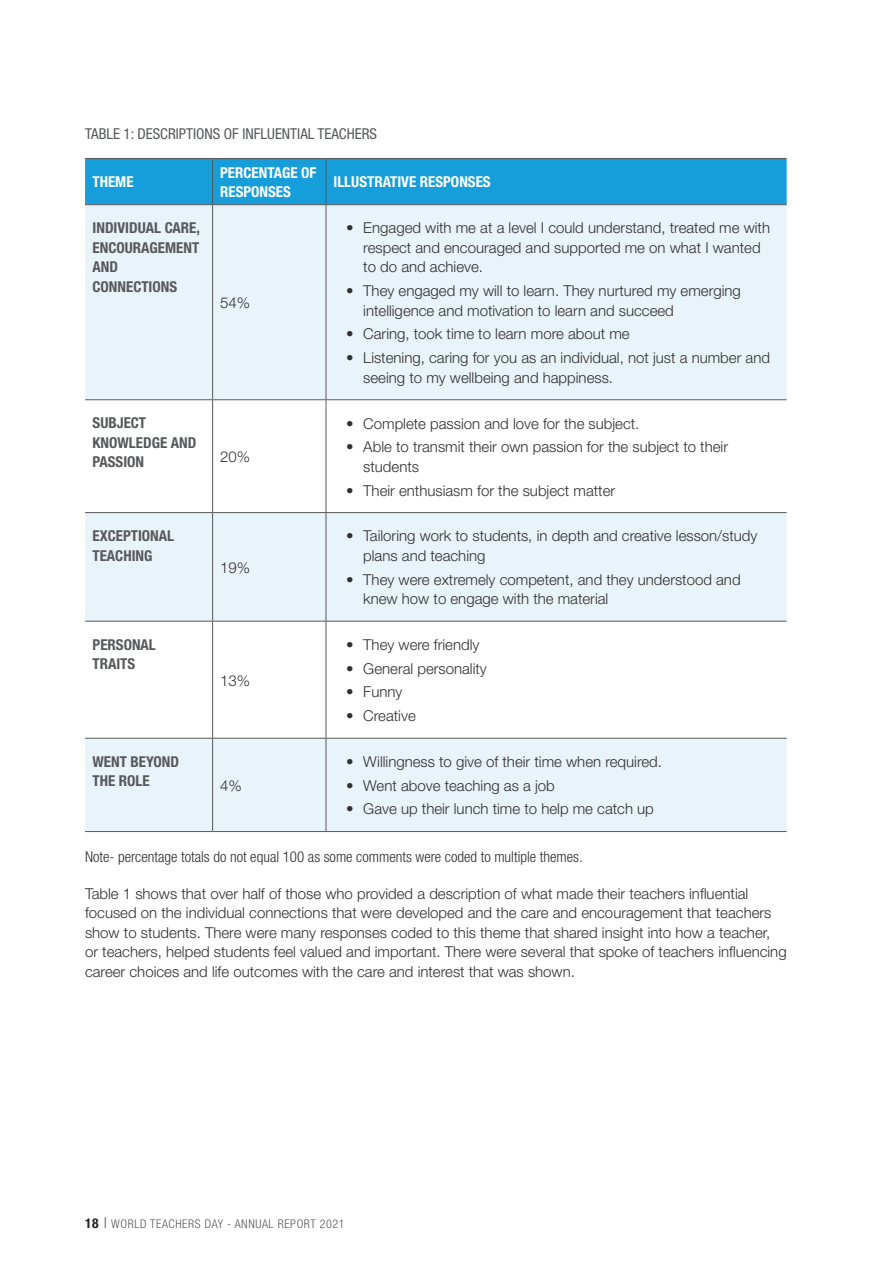
<style>
.page{position:relative;width:893px;height:1263px;background:#fff}
.page>*{position:absolute;margin:0;border:0;box-sizing:border-box;transform-origin:0 0}
.t1{font:300 15px/19.5px "Helvetica Neue";color:#312f30}
.t2{font:700 condensed 15px/19.5px "Helvetica Neue";color:#57585a}
.t3{font:300 condensed 15px "Helvetica Neue";color:#312f30}
.t4{font:700 condensed 15px/19.5px "Helvetica Neue";color:#fff}
.t5{font:condensed 15px "Helvetica Neue";color:#57585a}
.t6{font:300 condensed 12px "Helvetica Neue";letter-spacing:.05em;color:#57585a}
.s1{font-weight:700;font-size:13.5px;color:#231f20}
.s2{font-weight:400;font-size:15px}
</style>
<div class="page">
<div style="left:85px;top:159px;width:702px;height:45px;background:#159eda"></div>
<svg style="left:85px;top:205px;width:702px;height:626px;fill:#e9f3fa"></svg>
<hr style="left:85px;top:158px;width:128px;height:1px;background:#57585a">
<hr style="left:213px;top:158px;width:113px;height:1px;background:#57585a">
<hr style="left:212px;top:159px;width:1px;height:45px;background:#57585a">
<hr style="left:326px;top:158px;width:461px;height:1px;background:#57585a">
<hr style="left:326px;top:159px;width:1px;height:45px;background:#57585a">
<hr style="left:85px;top:204px;width:128px;height:1px;background:#57585a">
<hr style="left:213px;top:204px;width:113px;height:1px;background:#57585a">
<hr style="left:212px;top:205px;width:1px;height:194px;background:#57585a">
<hr style="left:326px;top:204px;width:461px;height:1px;background:#57585a">
<hr style="left:326px;top:205px;width:1px;height:194px;background:#57585a">
<hr style="left:85px;top:399px;width:128px;height:1px;background:#57585a">
<hr style="left:213px;top:399px;width:113px;height:1px;background:#57585a">
<hr style="left:212px;top:400px;width:1px;height:112px;background:#57585a">
<hr style="left:326px;top:399px;width:461px;height:1px;background:#57585a">
<hr style="left:326px;top:400px;width:1px;height:112px;background:#57585a">
<hr style="left:85px;top:512px;width:128px;height:1px;background:#57585a">
<hr style="left:213px;top:512px;width:113px;height:1px;background:#57585a">
<hr style="left:212px;top:513px;width:1px;height:108px;background:#57585a">
<hr style="left:326px;top:512px;width:461px;height:1px;background:#57585a">
<hr style="left:326px;top:513px;width:1px;height:108px;background:#57585a">
<hr style="left:85px;top:621px;width:128px;height:1px;background:#57585a">
<hr style="left:213px;top:621px;width:113px;height:1px;background:#57585a">
<hr style="left:212px;top:621px;width:1px;height:117px;background:#57585a">
<hr style="left:326px;top:621px;width:461px;height:1px;background:#57585a">
<hr style="left:326px;top:621px;width:1px;height:117px;background:#57585a">
<hr style="left:85px;top:738px;width:128px;height:1px;background:#57585a">
<hr style="left:213px;top:738px;width:113px;height:1px;background:#57585a">
<hr style="left:212px;top:739px;width:1px;height:92px;background:#57585a">
<hr style="left:326px;top:738px;width:461px;height:1px;background:#57585a">
<hr style="left:326px;top:739px;width:1px;height:92px;background:#57585a">
<hr style="left:85px;top:831px;width:128px;height:1px;background:#57585a">
<hr style="left:213px;top:831px;width:113px;height:1px;background:#57585a">
<hr style="left:326px;top:831px;width:461px;height:1px;background:#57585a">
<p class="t5" style="left:85px;top:125px;width:293px">TABLE 1: DESCRIPTIONS OF INFLUENTIAL TEACHERS</p>
<p class="t4" style="left:93px;top:172px;width:43px">THEME</p>
<p class="t4" style="left:220px;top:162px;width:98px">PERCENTAGE OF<br>RESPONSES</p>
<p class="t4" style="left:333px;top:172px;width:159px">ILLUSTRATIVE RESPONSES</p>
<p class="t2" style="left:93px;top:218px;width:109px">INDIVIDUAL CARE,<br>ENCOURAGEMENT<br>AND<br>CONNECTIONS</p>
<p class="t1" style="left:220px;top:293px;width:32px">54%</p>
<p class="t1" style="left:363px;top:218px;width:408px;text-indent:-17px">• Engaged with me at a level I could understand, treated me with respect and encouraged and supported me on what I wanted to do and achieve.</p>
<p class="t1" style="left:363px;top:281px;width:379px;text-indent:-17px">• They engaged my will to learn. They nurtured my emerging intelligence and motivation to learn and succeed</p>
<p class="t1" style="left:346px;top:324px;width:285px">• Caring, took time to learn more about me</p>
<p class="t1" style="left:363px;top:348px;width:408px;text-indent:-17px">• Listening, caring for you as an individual, not just a number and seeing to my wellbeing and happiness.</p>
<p class="t2" style="left:93px;top:413px;width:105px">SUBJECT<br>KNOWLEDGE AND<br>PASSION</p>
<p class="t1" style="left:220px;top:447px;width:32px">20%</p>
<p class="t2" style="left:93px;top:526px;width:83px">EXCEPTIONAL<br>TEACHING</p>
<p class="t1" style="left:220px;top:557px;width:32px">19%</p>
<p class="t2" style="left:93px;top:634px;width:65px">PERSONAL<br>TRAITS</p>
<p class="t1" style="left:220px;top:670px;width:32px">13%</p>
<p class="t1" style="left:346px;top:413px;width:295px">• Complete passion and love for the subject.</p>
<p class="t1" style="left:363px;top:437px;width:366px;text-indent:-17px">• Able to transmit their own passion for the subject to their students</p>
<p class="t1" style="left:346px;top:480px;width:270px">• Their enthusiasm for the subject matter</p>
<p class="t1" style="left:363px;top:526px;width:396px;text-indent:-17px">• Tailoring work to students, in depth and creative lesson/study plans and teaching</p>
<p class="t1" style="left:363px;top:569px;width:379px;text-indent:-17px">• They were extremely competent, and they understood and knew how to engage with the material</p>
<p class="t1" style="left:346px;top:634px;width:135px">• They were friendly</p>
<p class="t1" style="left:346px;top:658px;width:142px">• General personality</p>
<p class="t1" style="left:346px;top:682px;width:58px">• Funny</p>
<p class="t1" style="left:346px;top:706px;width:71px">• Creative</p>
<p class="t2" style="left:93px;top:751px;width:88px">WENT BEYOND<br>THE ROLE</p>
<p class="t1" style="left:346px;top:751px;width:317px">• Willingness to give of their time when required.</p>
<p class="t1" style="left:346px;top:775px;width:210px">• Went above teaching as a job</p>
<p class="t1" style="left:346px;top:799px;width:309px">• Gave up their lunch time to help me catch up</p>
<p class="t3" style="left:85px;top:848px;width:499px">Note- percentage totals do not equal 100 as some comments were coded to multiple themes.</p>
<p class="t1" style="left:85px;top:883px;width:703px">Table 1 shows that over half of those who provided a description of what made their teachers influential focused on the individual connections that were developed and the care and encouragement that teachers show to students. There were many responses coded to this theme that shared insight into how a teacher, or teachers, helped students feel valued and important. There were several that spoke of teachers influencing career choices and life outcomes with the care and interest that was shown.</p>
<p class="t1" style="left:220px;top:775px;width:23px">4%</p>
<p class="t6" style="left:85px;top:1217px;width:261px"><span class="s1">18</span> <span class="s2">|</span> WORLD TEACHERS DAY - ANNUAL REPORT 2021</p>
</div>
